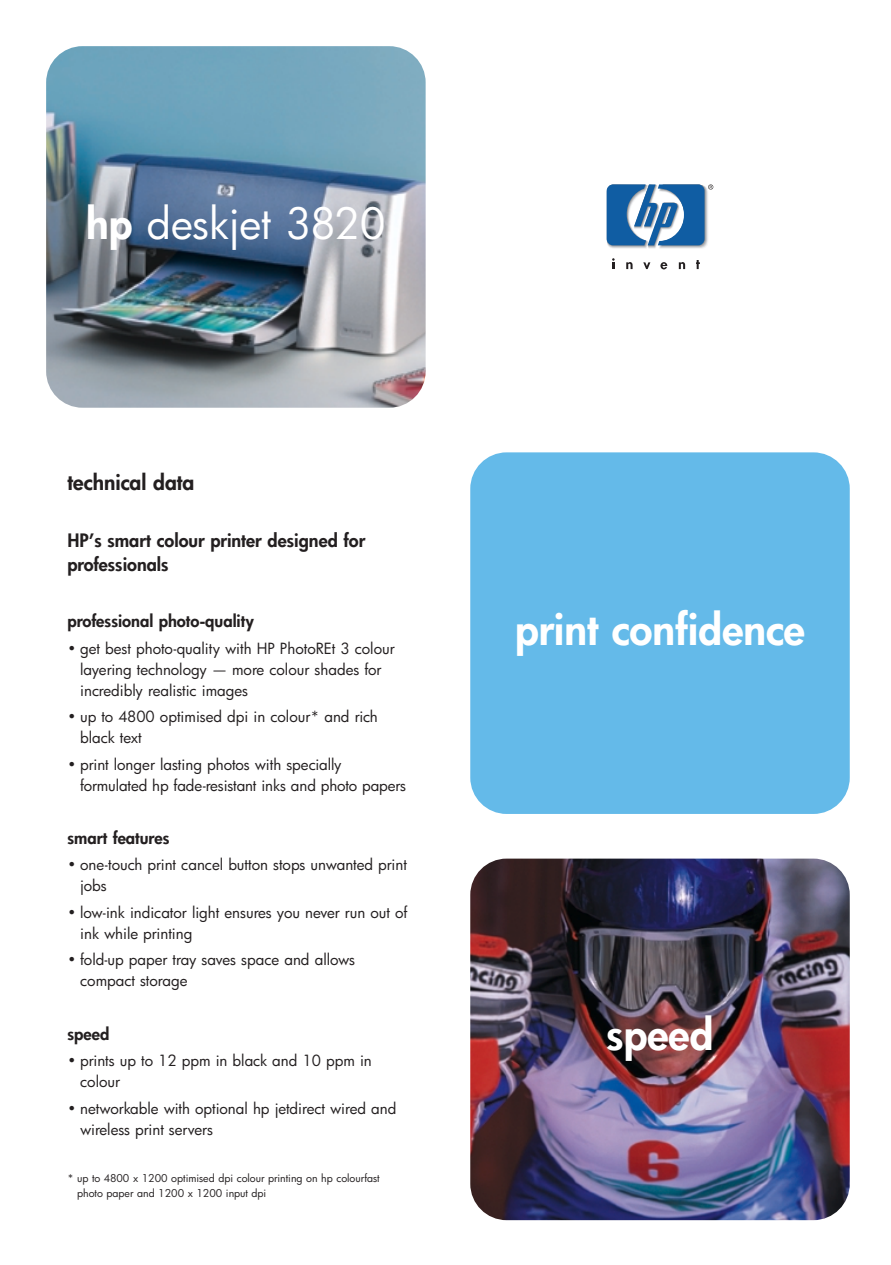
<style>
.page{position:relative;width:891px;height:1265px;background:#fff}
.page>*{position:absolute;margin:0;border:0;box-sizing:border-box;transform-origin:0 0}
.t1{font:800 42px "Futura CE";color:#fff}
.t2{font:42px "Futura CE";color:#fff}
.t3{font:800 21px "Futura CE";color:#231f20}
.t4{font:800 18px/24px "Futura CE";color:#231f20}
.t5{font:800 16.5px "Futura CE";color:#231f20}
.t6{font:15px/21px "Futura CE";color:#231f20}
.t7{font:10.5px/15px "Futura CE";color:#231f20}
.s1{font-weight:800}
</style>
<div class="page">
<img style="left:46px;top:46px;width:804px;height:1175px">
<h1 class="t2" style="left:86px;top:204px;width:301px"><span class="s1">hp</span> deskjet 3820</h1>
<h2 class="t3" style="left:67px;top:472px;width:129px">technical data</h2>
<p class="t4" style="left:67px;top:529px;width:299px">HP’s smart colour printer designed for professionals</p>
<p class="t5" style="left:67px;top:613px;width:188px">professional photo-quality</p>
<p class="t6" style="left:80px;top:638px;width:316px;text-indent:-13px">• get best photo-quality with HP PhotoREt 3 colour layering technology — more colour shades for incredibly realistic images</p>
<p class="t6" style="left:80px;top:707px;width:299px;text-indent:-13px">• up to 4800 optimised dpi in colour* and rich black text</p>
<p class="t6" style="left:80px;top:754px;width:328px;text-indent:-13px">• print longer lasting photos with specially formulated hp fade-resistant inks and photo papers</p>
<p class="t5" style="left:67px;top:830px;width:104px">smart features</p>
<p class="t6" style="left:80px;top:855px;width:328px;text-indent:-13px">• one-touch print cancel button stops unwanted print jobs</p>
<p class="t6" style="left:80px;top:903px;width:329px;text-indent:-13px">• low-ink indicator light ensures you never run out of ink while printing</p>
<p class="t6" style="left:80px;top:950px;width:276px;text-indent:-13px">• fold-up paper tray saves space and allows compact storage</p>
<p class="t5" style="left:67px;top:1025px;width:43px">speed</p>
<p class="t6" style="left:80px;top:1051px;width:293px;text-indent:-13px">• prints up to 12 ppm in black and 10 ppm in colour</p>
<p class="t6" style="left:80px;top:1098px;width:318px;text-indent:-13px">• networkable with optional hp jetdirect wired and wireless print servers</p>
<p class="t7" style="left:77px;top:1171px;width:304px;text-indent:-10px">* up to 4800 x 1200 optimised dpi colour printing on hp colourfast photo paper and 1200 x 1200 input dpi</p>
<h1 class="t1" style="left:515px;top:610px;width:291px">print confidence</h1>
<h1 class="t1" style="left:607px;top:1015px;width:108px">speed</h1>
</div>
